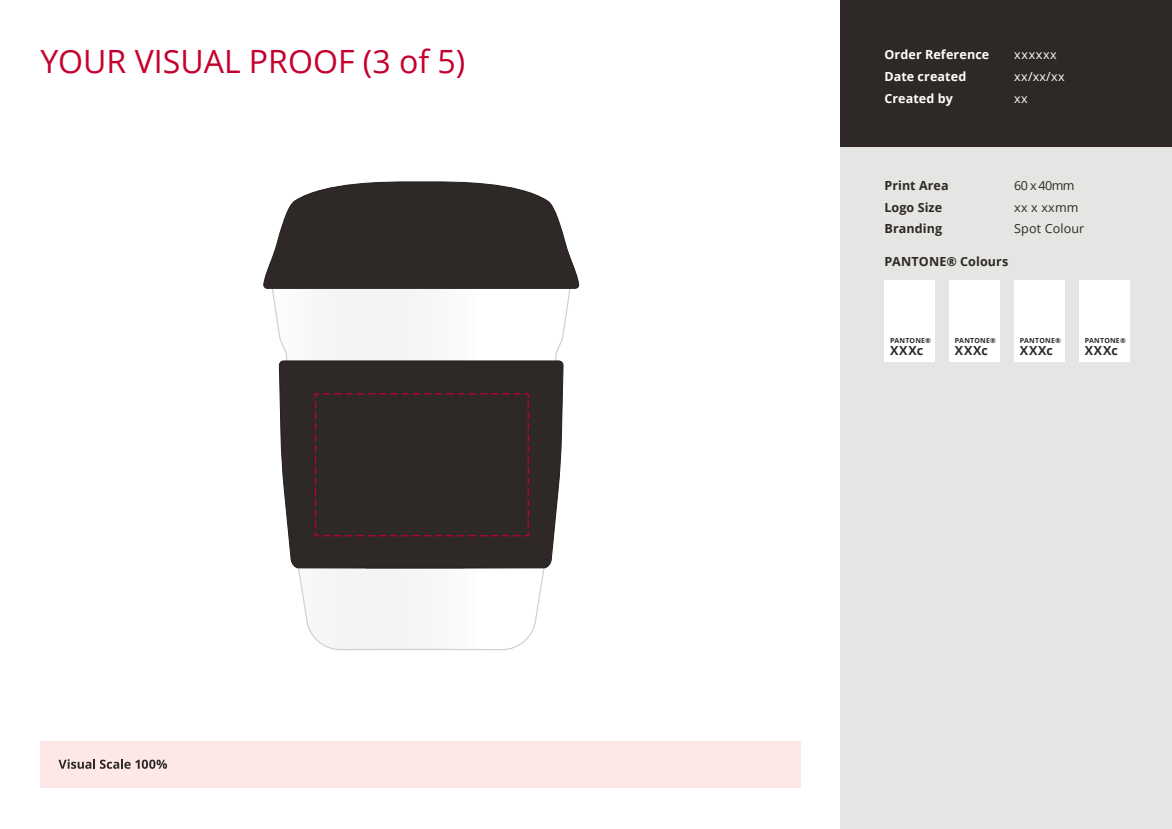
<style>
.page{position:relative;width:1172px;height:829px;background:#fff}
.page>*{position:absolute;margin:0;border:0;box-sizing:border-box;transform-origin:0 0}
.t1{font:32px "Open Sans";color:#c5002e}
.t2{font:700 12.5px/21.4px "Open Sans";letter-spacing:.005em;color:#2e2926}
.t3{font:700 12.5px/22.2px "Open Sans";letter-spacing:.01em;color:#fff}
.t4{font:12.5px "Open Sans";letter-spacing:.01em;color:#2e2926}
.t5{font:12.5px/22.2px "Open Sans";letter-spacing:.05em;color:#fff}
.t6{font:700 7px "Open Sans";letter-spacing:.03em;color:#2e2926}
</style>
<div class="page">
<div style="left:40px;top:741px;width:760px;height:46px;background:#fde8e7"></div>
<div style="left:840px;top:147px;width:331px;height:681px;background:#e5e5e3"></div>
<div style="left:840px;top:0;width:331px;height:147px;background:#2e2926"></div>
<svg style="left:58px;top:759px;width:109px;height:9px"></svg>
<div style="left:949px;top:280px;width:51px;height:51px;background:#fff"></div>
<div style="left:949px;top:331px;width:51px;height:30px;background:#fff"></div>
<div style="left:1014px;top:280px;width:51px;height:51px;background:#fff"></div>
<div style="left:1014px;top:331px;width:51px;height:30px;background:#fff"></div>
<div style="left:1079px;top:280px;width:51px;height:51px;background:#fff"></div>
<div style="left:1079px;top:331px;width:51px;height:30px;background:#fff"></div>
<div style="left:884px;top:331px;width:51px;height:30px;background:#fff"></div>
<div style="left:884px;top:280px;width:51px;height:51px;background:#fff"></div>
<svg style="left:272px;top:289px;width:298px;height:361px"></svg>
<svg style="left:263px;top:181px;width:316px;height:108px;background:#4a4644"></svg>
<svg style="left:279px;top:308px;width:284px;height:260px"></svg>
<div style="left:314px;top:392px;width:215px;height:144px;background:#2e2926"></div>
<h1 class="t1" style="left:40px;top:39px;width:426px">YOUR VISUAL PROOF (3 of 5)</h1>
<p class="t5" style="left:1014px;top:43px;width:52px">xxxxxx xx/xx/xx xx</p>
<p class="t3" style="left:884px;top:43px;width:106px">Order Reference<br>Date created<br>Created by</p>
<p class="t2" style="left:884px;top:175px;width:66px">Print Area<br>Logo Size<br>Branding</p>
<p class="t4" style="left:1014px;top:177px;width:62px">60 x 40mm</p>
<p class="t4" style="left:1014px;top:219px;width:71px">Spot Colour</p>
<p class="t4" style="left:1014px;top:199px;width:66px">xx x xxmm</p>
<p class="t2" style="left:884px;top:250px;width:125px">PANTONE® Colours</p>
<p class="t6" style="left:889px;top:335px;width:43px">PANTONE®</p>
<p class="t2" style="left:889px;top:339px;width:35px">XXXc</p>
<p class="t6" style="left:954px;top:335px;width:43px">PANTONE®</p>
<p class="t2" style="left:954px;top:339px;width:35px">XXXc</p>
<p class="t6" style="left:1019px;top:335px;width:43px">PANTONE®</p>
<p class="t2" style="left:1019px;top:339px;width:35px">XXXc</p>
<p class="t6" style="left:1084px;top:335px;width:43px">PANTONE®</p>
<p class="t2" style="left:1084px;top:339px;width:35px">XXXc</p>
</div>
